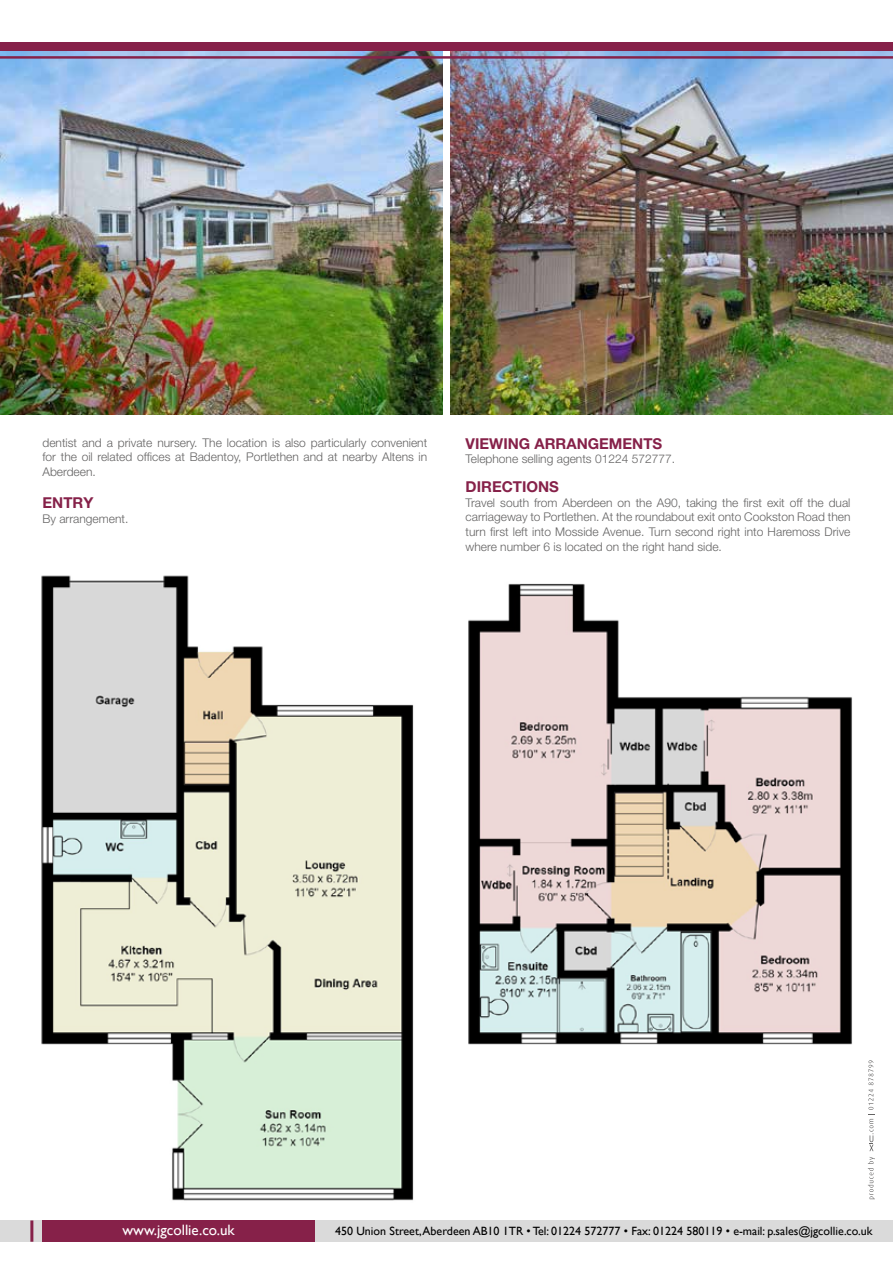
<style>
.page{position:relative;width:893px;height:1263px;background:#fff}
.page>*{position:absolute;margin:0;border:0;box-sizing:border-box;transform-origin:0 0}
.t1{font:700 15px "Helvetica Neue LT Pro";color:#862149}
.t2{font:15px "Gill Sans";color:#fff}
.t3{font:300 12px/14.5px "Helvetica Neue LT Pro";color:#646363;text-align:justify}
.t4{font:12px "Gill Sans";color:#000}
</style>
<div class="page">
<svg style="left:868px;top:1157px;width:7px;height:42px"></svg>
<svg style="left:868px;top:1060px;width:7px;height:91px"></svg>
<div style="left:0;top:1220px;width:893px;height:22px;background:#dadada"></div>
<div style="left:43px;top:1220px;width:272px;height:22px;background:#862149"></div>
<hr style="left:30px;top:1220px;width:3px;height:22px;background:#862149">
<img style="left:41px;top:575px;width:811px;height:626px">
<img style="left:451px;top:51px;width:442px;height:363px">
<img style="left:0;top:51px;width:442px;height:363px">
<hr style="left:0;top:56px;width:893px;height:3px;background:#862149">
<div style="left:0;top:43px;width:893px;height:8px;background:#862149"></div>
<p class="t3" style="left:43px;top:435px;width:386px">dentist and a private nursery. The location is also particularly convenient for the oil related offices at Badentoy, Portlethen and at nearby Altens in Aberdeen.</p>
<p class="t1" style="left:43px;top:494px;width:52px">ENTRY</p>
<p class="t3" style="left:43px;top:511px;width:87px">By arrangement.</p>
<p class="t1" style="left:466px;top:434px;width:198px">VIEWING ARRANGEMENTS</p>
<p class="t3" style="left:466px;top:451px;width:211px">Telephone selling agents 01224 572777.</p>
<p class="t1" style="left:466px;top:478px;width:95px">DIRECTIONS</p>
<p class="t3" style="left:466px;top:495px;width:386px">Travel south from Aberdeen on the A90, taking the first exit off the dual carriageway to Portlethen. At the roundabout exit onto Cookston Road then turn first left into Mosside Avenue. Turn second right into Haremoss Drive where number 6 is located on the right hand side.</p>
<p class="t2" style="left:122px;top:1221px;width:114px">www.jgcollie.co.uk</p>
<p class="t4" style="left:335px;top:1224px;width:539px">450 Union Street, Aberdeen AB10 1TR • Tel: 01224 572777 • Fax: 01224 580119 • e-mail: p.sales@jgcollie.co.uk</p>
</div>
